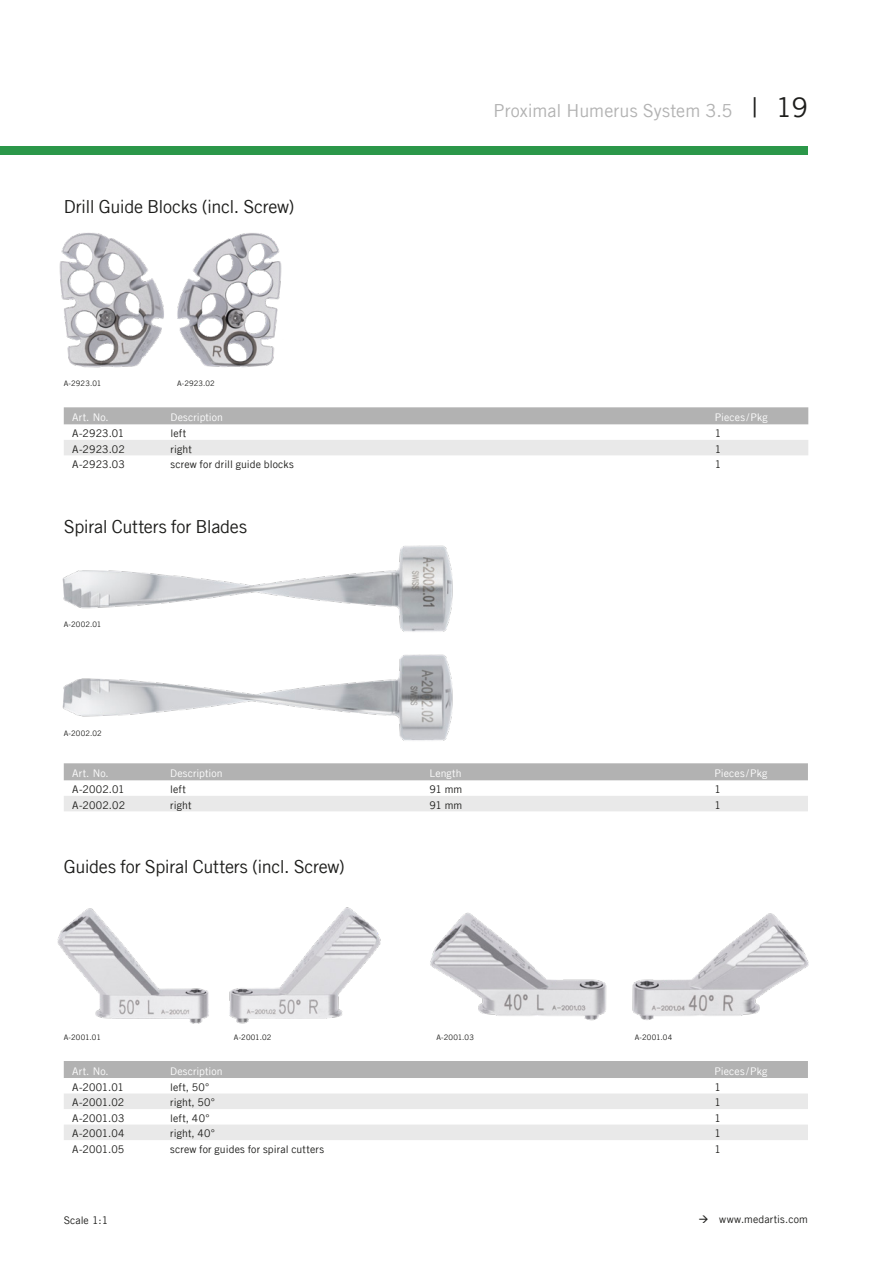
<style>
.page{position:relative;width:893px;height:1263px;background:#fff}
.page>*{position:absolute;margin:0;border:0;box-sizing:border-box;transform-origin:0 0}
._01_Untertitel_12pt{font:18px "Trade Gothic LT Com";letter-spacing:-.02em;color:#1d1d1b}
.t1{font:18px "Trade Gothic LT Com";color:#b2b2b2}
._05_Tabelle_Inhalt{font:10.5px "Trade Gothic LT Com";letter-spacing:.015em;color:#1d1d1b}
._04_Tabellenkopf{font:10.5px "Trade Gothic LT Com";letter-spacing:.01em;color:#fff}
._03_Legende_5pt{font:7.5px "Trade Gothic LT Com";letter-spacing:.02em;color:#1d1d1b}
.s1{font-size:27px;color:#1d1d1b}
</style>
<div class="page">
<img style="left:59px;top:233px;width:223px;height:135px">
<img style="left:62px;top:545px;width:391px;height:87px">
<img style="left:62px;top:654px;width:391px;height:87px">
<img style="left:57px;top:907px;width:324px;height:117px">
<img style="left:430px;top:912px;width:379px;height:109px">
<div style="left:0;top:147px;width:808px;height:8px;background:#2b9749"></div>
<div style="left:64px;top:763px;width:744px;height:17px;background:#b2b2b2"></div>
<div style="left:64px;top:796px;width:744px;height:15px;background:#e9e9e9"></div>
<div style="left:64px;top:407px;width:744px;height:17px;background:#b2b2b2"></div>
<div style="left:64px;top:440px;width:744px;height:15px;background:#e9e9e9"></div>
<div style="left:64px;top:1061px;width:744px;height:17px;background:#b2b2b2"></div>
<svg style="left:64px;top:1093px;width:744px;height:47px"></svg>
<p class="_01_Untertitel_12pt" style="left:64px;top:196px;width:232px">Drill Guide Blocks (incl. Screw)</p>
<p class="_03_Legende_5pt" style="left:64px;top:379px;width:39px">A-2923.01</p>
<p class="_03_Legende_5pt" style="left:177px;top:379px;width:39px">A-2923.02</p>
<h1 class="t1" style="left:494px;top:100px;width:316px">Proximal Humerus System 3.5 <span class="s1">| 19</span></h1>
<p class="_04_Tabellenkopf" style="left:72px;top:411px;width:38px">Art. No.</p>
<p class="_04_Tabellenkopf" style="left:170px;top:411px;width:54px">Description</p>
<p class="_04_Tabellenkopf" style="left:715px;top:411px;width:55px">Pieces/Pkg</p>
<p class="_05_Tabelle_Inhalt" style="left:72px;top:427px;width:54px">A-2923.01</p>
<p class="_05_Tabelle_Inhalt" style="left:170px;top:427px;width:17px">left</p>
<p class="_05_Tabelle_Inhalt" style="left:715px;top:427px;width:8px">1</p>
<p class="_05_Tabelle_Inhalt" style="left:72px;top:443px;width:54px">A-2923.02</p>
<p class="_05_Tabelle_Inhalt" style="left:170px;top:443px;width:23px">right</p>
<p class="_05_Tabelle_Inhalt" style="left:715px;top:443px;width:8px">1</p>
<p class="_05_Tabelle_Inhalt" style="left:72px;top:458px;width:54px">A-2923.03</p>
<p class="_05_Tabelle_Inhalt" style="left:170px;top:458px;width:125px">screw for drill guide blocks</p>
<p class="_05_Tabelle_Inhalt" style="left:715px;top:458px;width:8px">1</p>
<p class="_01_Untertitel_12pt" style="left:64px;top:516px;width:185px">Spiral Cutters for Blades</p>
<p class="_03_Legende_5pt" style="left:64px;top:620px;width:39px">A-2002.01</p>
<p class="_03_Legende_5pt" style="left:64px;top:729px;width:40px">A-2002.02</p>
<p class="_04_Tabellenkopf" style="left:72px;top:767px;width:38px">Art. No.</p>
<p class="_04_Tabellenkopf" style="left:170px;top:767px;width:54px">Description</p>
<p class="_04_Tabellenkopf" style="left:429px;top:767px;width:34px">Length</p>
<p class="_04_Tabellenkopf" style="left:714px;top:767px;width:55px">Pieces/Pkg</p>
<p class="_05_Tabelle_Inhalt" style="left:72px;top:783px;width:54px">A-2002.01</p>
<p class="_05_Tabelle_Inhalt" style="left:170px;top:783px;width:17px">left</p>
<p class="_05_Tabelle_Inhalt" style="left:429px;top:783px;width:34px">91 mm</p>
<p class="_05_Tabelle_Inhalt" style="left:714px;top:783px;width:8px">1</p>
<p class="_05_Tabelle_Inhalt" style="left:72px;top:798px;width:54px">A-2002.02</p>
<p class="_05_Tabelle_Inhalt" style="left:170px;top:798px;width:23px">right</p>
<p class="_05_Tabelle_Inhalt" style="left:429px;top:798px;width:34px">91 mm</p>
<p class="_05_Tabelle_Inhalt" style="left:714px;top:798px;width:8px">1</p>
<p class="_01_Untertitel_12pt" style="left:64px;top:856px;width:283px">Guides for Spiral Cutters (incl. Screw)</p>
<p class="_03_Legende_5pt" style="left:64px;top:1032px;width:39px">A-2001.01</p>
<p class="_03_Legende_5pt" style="left:234px;top:1032px;width:39px">A-2001.02</p>
<p class="_03_Legende_5pt" style="left:436px;top:1032px;width:39px">A-2001.03</p>
<p class="_03_Legende_5pt" style="left:635px;top:1032px;width:39px">A-2001.04</p>
<p class="_04_Tabellenkopf" style="left:72px;top:1064px;width:38px">Art. No.</p>
<p class="_04_Tabellenkopf" style="left:170px;top:1064px;width:54px">Description</p>
<p class="_04_Tabellenkopf" style="left:714px;top:1064px;width:55px">Pieces/Pkg</p>
<p class="_05_Tabelle_Inhalt" style="left:72px;top:1081px;width:53px">A-2001.01</p>
<p class="_05_Tabelle_Inhalt" style="left:170px;top:1081px;width:41px">left, 50°</p>
<p class="_05_Tabelle_Inhalt" style="left:714px;top:1081px;width:8px">1</p>
<p class="_05_Tabelle_Inhalt" style="left:72px;top:1096px;width:54px">A-2001.02</p>
<p class="_05_Tabelle_Inhalt" style="left:170px;top:1096px;width:47px">right, 50°</p>
<p class="_05_Tabelle_Inhalt" style="left:714px;top:1096px;width:8px">1</p>
<p class="_05_Tabelle_Inhalt" style="left:72px;top:1112px;width:54px">A-2001.03</p>
<p class="_05_Tabelle_Inhalt" style="left:170px;top:1112px;width:41px">left, 40°</p>
<p class="_05_Tabelle_Inhalt" style="left:714px;top:1112px;width:8px">1</p>
<p class="_05_Tabelle_Inhalt" style="left:72px;top:1127px;width:54px">A-2001.04</p>
<p class="_05_Tabelle_Inhalt" style="left:170px;top:1127px;width:47px">right, 40°</p>
<p class="_05_Tabelle_Inhalt" style="left:714px;top:1127px;width:8px">1</p>
<p class="_05_Tabelle_Inhalt" style="left:72px;top:1143px;width:54px">A-2001.05</p>
<p class="_05_Tabelle_Inhalt" style="left:170px;top:1143px;width:155px">screw for guides for spiral cutters</p>
<p class="_05_Tabelle_Inhalt" style="left:714px;top:1143px;width:8px">1</p>
<p class="_05_Tabelle_Inhalt" style="left:64px;top:1213px;width:46px">Scale 1:1</p>
<p class="_05_Tabelle_Inhalt" style="left:698px;top:1213px;width:111px">→ www.medartis.com</p>
</div>
